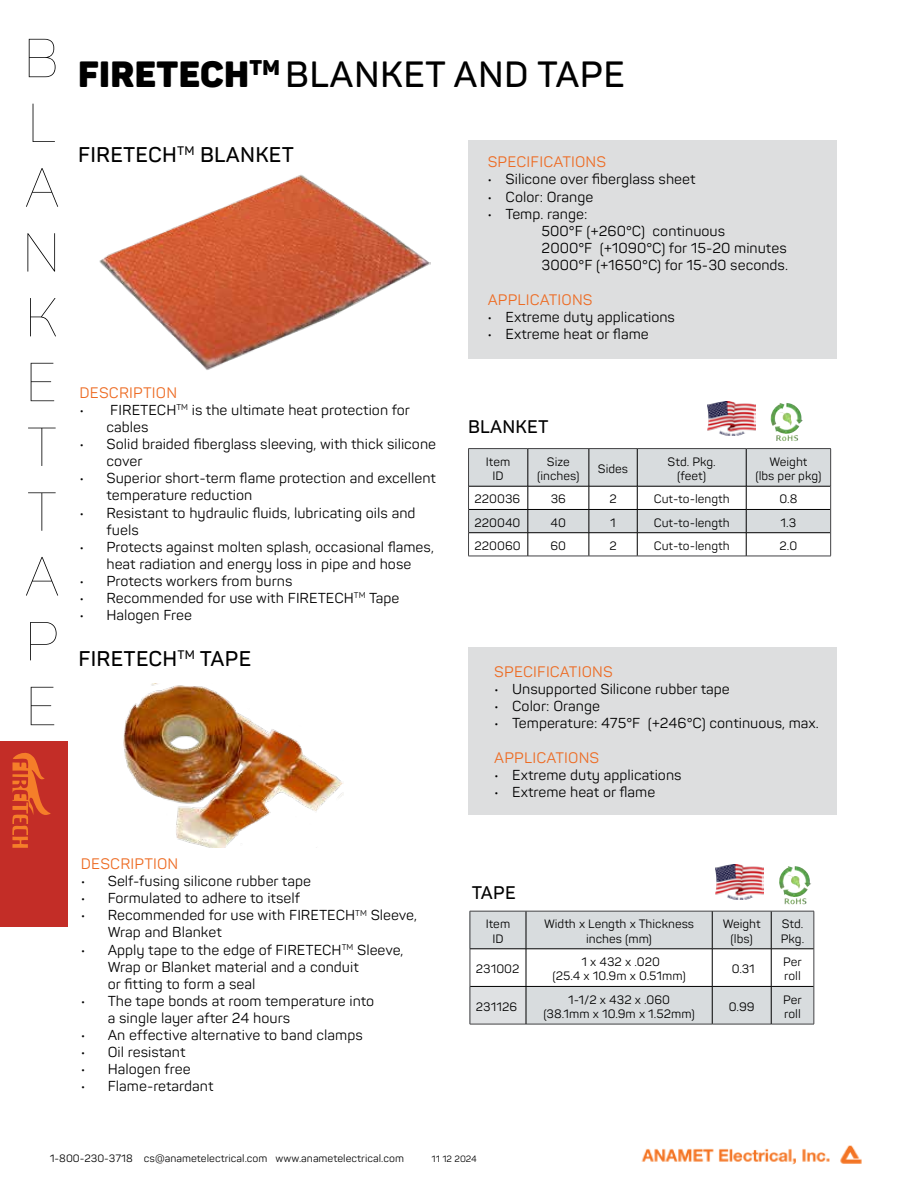
<style>
.page{position:relative;width:918px;height:1188px;background:#fff}
.page>*{position:absolute;margin:0;border:0;box-sizing:border-box;transform-origin:0 0}
.t1{font:100 54px/64.8px "Panton";color:#000;text-align:justify}
.t2{font:600 36px "Panton";letter-spacing:.01em;color:#000}
.t3{font:600 21px "Panton";letter-spacing:.01em;color:#000}
.t4{font:600 18px "Panton";letter-spacing:.01em;color:#000}
.t5{font:15px "Panton";letter-spacing:.01em;color:#ed6b23}
.t6{font:14.25px/17.1px "Panton";color:#000}
.t7{font:12px/14.4px "Panton";color:#000;text-align:center}
.t8{font:10.5px "Panton";color:#000}
.t9{font:9px "Panton";color:#000}
.s1{font-weight:900}
</style>
<div class="page">
<img style="left:641px;top:1145px;width:221px;height:19px">
<div style="left:0;top:741px;width:68px;height:186px;background:#c32d27"></div>
<svg style="left:13px;top:753px;width:38px;height:95px"></svg>
<div style="left:468px;top:647px;width:369px;height:168px;background:#dddedf"></div>
<div style="left:468px;top:140px;width:369px;height:218px;background:#dddedf"></div>
<img style="left:99px;top:174px;width:331px;height:196px">
<img style="left:770px;top:403px;width:33px;height:38px">
<hr style="left:468px;top:556px;width:60px;height:1px;background:#424244">
<hr style="left:528px;top:556px;width:61px;height:1px;background:#424244">
<hr style="left:589px;top:556px;width:48px;height:1px;background:#424244">
<hr style="left:637px;top:556px;width:109px;height:1px;background:#424244">
<hr style="left:746px;top:556px;width:85px;height:1px;background:#424244">
<hr style="left:637px;top:448px;width:109px;height:1px;background:#424244">
<hr style="left:746px;top:448px;width:85px;height:1px;background:#424244">
<svg style="left:468px;top:449px;width:363px;height:107px"></svg>
<hr style="left:468px;top:448px;width:60px;height:1px;background:#424244">
<hr style="left:468px;top:449px;width:1px;height:37px;background:#424244">
<hr style="left:528px;top:448px;width:61px;height:1px;background:#424244">
<hr style="left:469px;top:486px;width:59px;height:1px;background:#000">
<hr style="left:528px;top:486px;width:61px;height:1px;background:#000">
<hr style="left:589px;top:449px;width:1px;height:37px;background:#000">
<hr style="left:589px;top:448px;width:48px;height:1px;background:#424244">
<hr style="left:637px;top:449px;width:1px;height:37px;background:#000">
<hr style="left:589px;top:486px;width:48px;height:1px;background:#000">
<img style="left:123px;top:684px;width:221px;height:164px">
<svg style="left:471px;top:912px;width:343px;height:112px"></svg>
<div style="left:470px;top:986px;width:56px;height:38px;background:#dfe1e3"></div>
<hr style="left:771px;top:911px;width:1px;height:38px;background:#000">
<hr style="left:712px;top:949px;width:1px;height:37px;background:#000">
<hr style="left:470px;top:986px;width:56px;height:1px;background:#000">
<hr style="left:526px;top:986px;width:186px;height:1px;background:#000">
<hr style="left:712px;top:986px;width:59px;height:1px;background:#000">
<hr style="left:712px;top:987px;width:1px;height:37px;background:#000">
<hr style="left:771px;top:986px;width:43px;height:1px;background:#000">
<hr style="left:814px;top:911px;width:1px;height:38px;background:#424244">
<hr style="left:470px;top:1024px;width:56px;height:1px;background:#424244">
<hr style="left:526px;top:1024px;width:186px;height:1px;background:#424244">
<hr style="left:712px;top:1024px;width:59px;height:1px;background:#424244">
<hr style="left:771px;top:1024px;width:43px;height:1px;background:#424244">
<hr style="left:712px;top:911px;width:59px;height:1px;background:#424244">
<hr style="left:771px;top:911px;width:43px;height:1px;background:#424244">
<hr style="left:771px;top:949px;width:1px;height:37px;background:#000">
<hr style="left:771px;top:987px;width:1px;height:37px;background:#000">
<hr style="left:712px;top:949px;width:59px;height:1px;background:#000">
<hr style="left:771px;top:949px;width:43px;height:1px;background:#000">
<hr style="left:814px;top:949px;width:1px;height:37px;background:#424244">
<hr style="left:814px;top:986px;width:1px;height:38px;background:#424244">
<hr style="left:526px;top:911px;width:1px;height:38px;background:#000">
<hr style="left:526px;top:949px;width:1px;height:37px;background:#000">
<hr style="left:526px;top:987px;width:1px;height:37px;background:#000">
<hr style="left:470px;top:949px;width:1px;height:37px;background:#424244">
<hr style="left:470px;top:986px;width:1px;height:38px;background:#424244">
<hr style="left:470px;top:911px;width:56px;height:1px;background:#424244">
<hr style="left:470px;top:911px;width:1px;height:38px;background:#424244">
<hr style="left:526px;top:911px;width:186px;height:1px;background:#424244">
<hr style="left:712px;top:911px;width:1px;height:38px;background:#000">
<hr style="left:470px;top:949px;width:56px;height:1px;background:#000">
<hr style="left:526px;top:949px;width:186px;height:1px;background:#000">
<img style="left:707px;top:402px;width:48px;height:34px">
<img style="left:779px;top:866px;width:32px;height:39px">
<img style="left:716px;top:865px;width:48px;height:34px">
<h1 class="t1" style="left:22px;top:26px;width:41px">B L A N K E T T A P E</h1>
<h2 class="t2" style="left:78px;top:52px;width:549px"><span class="s1">FIRETECH</span><sup>TM</sup> BLANKET AND TAPE</h2>
<h3 class="t3" style="left:78px;top:142px;width:217px">FIRETECH<sup>TM</sup> BLANKET</h3>
<p class="t5" style="left:80px;top:383px;width:99px">DESCRIPTION</p>
<p class="t6" style="left:107px;top:401px;width:305px;text-indent:-27px">• FIRETECH<sup>TM</sup> is the ultimate heat protection for cables</p>
<p class="t6" style="left:107px;top:435px;width:331px;text-indent:-27px">• Solid braided fiberglass sleeving, with thick silicone cover</p>
<p class="t6" style="left:107px;top:470px;width:331px;text-indent:-27px">• Superior short-term flame protection and excellent temperature reduction</p>
<p class="t6" style="left:107px;top:504px;width:311px;text-indent:-27px">• Resistant to hydraulic fluids, lubricating oils and fuels</p>
<p class="t6" style="left:79px;top:538px;width:356px;text-align:center">• Protects against molten splash, occasional flames, heat radiation and energy loss in pipe and hose</p>
<p class="t6" style="left:79px;top:572px;width:214px">• Protects workers from burns</p>
<p class="t6" style="left:79px;top:589px;width:321px">• Recommended for use with FIRETECH<sup>TM</sup> Tape</p>
<p class="t6" style="left:79px;top:606px;width:114px">• Halogen Free</p>
<h3 class="t3" style="left:78px;top:645px;width:174px">FIRETECH<sup>TM</sup> TAPE</h3>
<p class="t5" style="left:488px;top:153px;width:120px">SPECIFICATIONS</p>
<p class="t6" style="left:488px;top:171px;width:209px">• Silicone over fiberglass sheet</p>
<p class="t6" style="left:488px;top:188px;width:107px">• Color: Orange</p>
<p class="t6" style="left:542px;top:205px;width:248px;text-indent:-54px">• Temp. range:<br>500°F (+260°C) continuous<br>2000°F (+1090°C) for 15-20 minutes<br>3000°F (+1650°C) for 15-30 seconds.</p>
<p class="t5" style="left:488px;top:290px;width:107px">APPLICATIONS</p>
<p class="t6" style="left:488px;top:308px;width:189px">• Extreme duty applications</p>
<p class="t6" style="left:488px;top:326px;width:163px">• Extreme heat or flame</p>
<p class="t4" style="left:468px;top:416px;width:82px">BLANKET</p>
<p class="t7" style="left:486px;top:454px;width:26px">Item<br>ID</p>
<p class="t7" style="left:537px;top:454px;width:44px">Size (inches)</p>
<p class="t7" style="left:598px;top:462px;width:32px">Sides</p>
<p class="t7" style="left:668px;top:454px;width:50px">Std. Pkg. (feet)</p>
<p class="t7" style="left:755px;top:454px;width:68px">Weight<br>(lbs per pkg)</p>
<p class="t7" style="left:475px;top:492px;width:47px">220036</p>
<p class="t7" style="left:551px;top:492px;width:17px">36</p>
<p class="t7" style="left:609px;top:492px;width:9px">2</p>
<p class="t7" style="left:654px;top:492px;width:77px">Cut-to-length</p>
<p class="t7" style="left:779px;top:492px;width:19px">0.8</p>
<p class="t7" style="left:475px;top:515px;width:48px">220040</p>
<p class="t7" style="left:551px;top:515px;width:17px">40</p>
<p class="t7" style="left:610px;top:515px;width:7px">1</p>
<p class="t7" style="left:654px;top:515px;width:77px">Cut-to-length</p>
<p class="t7" style="left:781px;top:515px;width:17px">1.3</p>
<p class="t7" style="left:475px;top:538px;width:48px">220060</p>
<p class="t7" style="left:551px;top:538px;width:17px">60</p>
<p class="t7" style="left:609px;top:538px;width:9px">2</p>
<p class="t7" style="left:654px;top:538px;width:77px">Cut-to-length</p>
<p class="t7" style="left:780px;top:538px;width:19px">2.0</p>
<p class="t5" style="left:494px;top:662px;width:120px">SPECIFICATIONS</p>
<p class="t6" style="left:494px;top:680px;width:237px">• Unsupported Silicone rubber tape</p>
<p class="t6" style="left:494px;top:697px;width:107px">• Color: Orange</p>
<p class="t6" style="left:494px;top:714px;width:326px">• Temperature: 475°F (+246°C) continuous, max.</p>
<p class="t5" style="left:494px;top:749px;width:107px">APPLICATIONS</p>
<p class="t6" style="left:494px;top:767px;width:189px">• Extreme duty applications</p>
<p class="t6" style="left:494px;top:784px;width:163px">• Extreme heat or flame</p>
<p class="t5" style="left:81px;top:855px;width:99px">DESCRIPTION</p>
<p class="t6" style="left:81px;top:873px;width:232px">• Self-fusing silicone rubber tape</p>
<p class="t6" style="left:81px;top:890px;width:221px">• Formulated to adhere to itself</p>
<p class="t6" style="left:108px;top:907px;width:311px;text-indent:-27px">• Recommended for use with FIRETECH<sup>TM</sup> Sleeve,<br>Wrap and Blanket</p>
<p class="t6" style="left:108px;top:941px;width:297px;text-indent:-27px">• Apply tape to the edge of FIRETECH<sup>TM</sup> Sleeve,<br>Wrap or Blanket material and a conduit<br>or fitting to form a seal</p>
<p class="t6" style="left:108px;top:992px;width:268px;text-indent:-27px">• The tape bonds at room temperature into a single layer after 24 hours</p>
<p class="t6" style="left:81px;top:1026px;width:284px">• An effective alternative to band clamps</p>
<p class="t6" style="left:81px;top:1044px;width:106px">• Oil resistant</p>
<p class="t6" style="left:81px;top:1061px;width:111px">• Halogen free</p>
<p class="t6" style="left:81px;top:1078px;width:134px">• Flame-retardant</p>
<p class="t4" style="left:472px;top:881px;width:46px">TAPE</p>
<p class="t7" style="left:486px;top:917px;width:26px">Item<br>ID</p>
<p class="t7" style="left:544px;top:917px;width:152px">Width x Length x Thickness inches (mm)</p>
<p class="t7" style="left:723px;top:917px;width:40px">Weight (lbs)</p>
<p class="t7" style="left:781px;top:917px;width:25px;text-align:left">Std.<br>Pkg.</p>
<p class="t7" style="left:476px;top:962px;width:45px">231002</p>
<p class="t7" style="left:553px;top:955px;width:135px">1 x 432 x .020<br>(25.4 x 10.9m x 0.51mm)</p>
<p class="t7" style="left:732px;top:962px;width:25px">0.31</p>
<p class="t7" style="left:783px;top:955px;width:20px;text-align:left">Per roll</p>
<p class="t7" style="left:476px;top:999px;width:43px">231126</p>
<p class="t7" style="left:543px;top:992px;width:153px">1-1/2 x 432 x .060<br>(38.1mm x 10.9m x 1.52mm)</p>
<p class="t7" style="left:729px;top:999px;width:27px">0.99</p>
<p class="t7" style="left:783px;top:992px;width:20px;text-align:left">Per roll</p>
<p class="t8" style="left:50px;top:1152px;width:356px">1-800-230-3718 cs@anametelectrical.com www.anametelectrical.com</p>
<p class="t9" style="left:432px;top:1153px;width:47px">11 12 2024</p>
</div>
